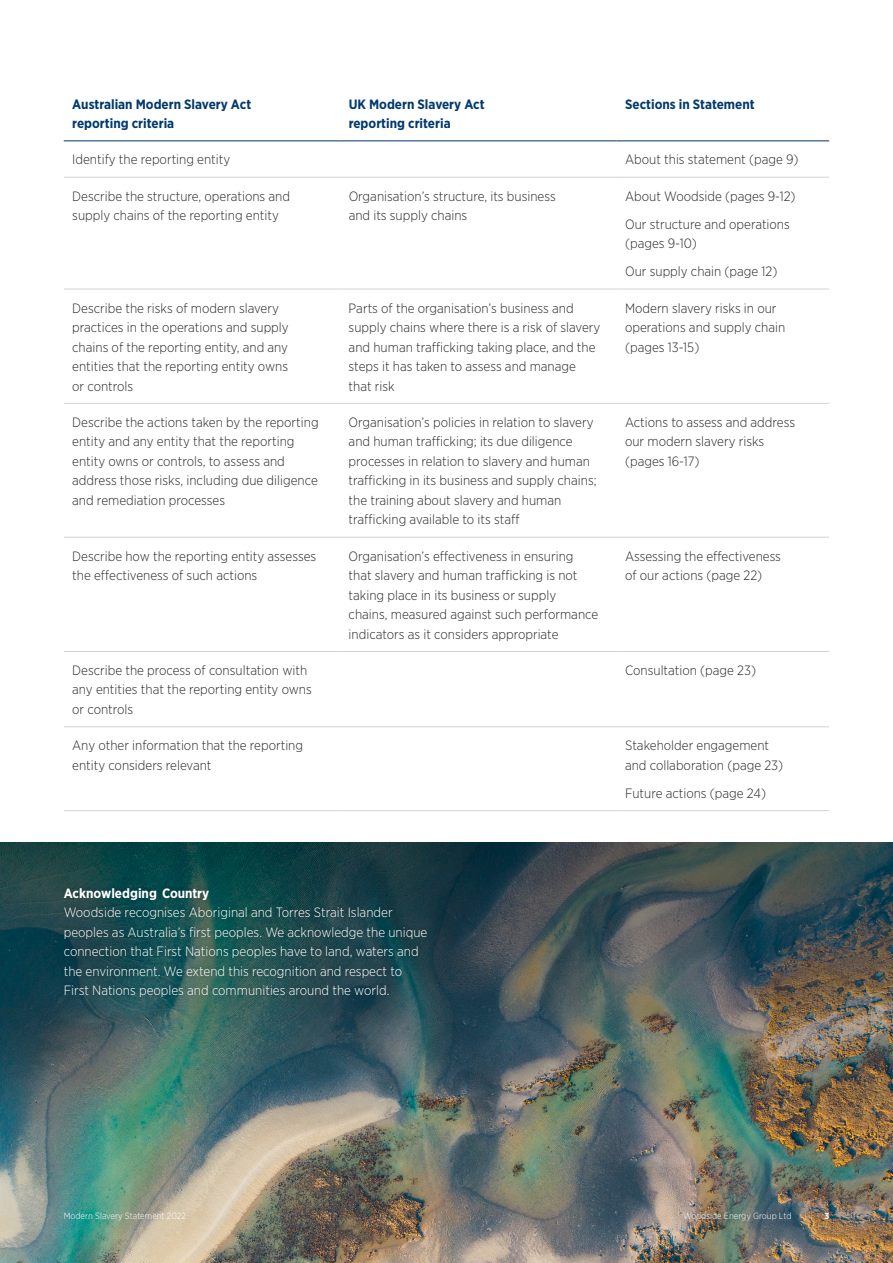
<style>
.page{position:relative;width:893px;height:1263px;background:#fff}
.page>*{position:absolute;margin:0;border:0;box-sizing:border-box;transform-origin:0 0}
.t1{font:300 13.5px/19.5px "Gotham Narrow";color:#292829}
.t2{font:300 13.5px/19.5px "Gotham Narrow";color:#fff}
.t3{font:700 13.5px/19.5px "Gotham Narrow";color:#00396e}
.t4{font:700 13.5px "Gotham Narrow";color:#fff}
.t5{font:300 9px "Gotham Narrow";color:#fff}
.t6{font:700 9px "Gotham Narrow";color:#fff}
</style>
<div class="page">
<img style="left:0;top:842px;width:893px;height:421px">
<div style="left:60px;top:883px;width:371px;height:118px;background:#000;opacity:.25"></div>
<hr style="left:64px;top:289px;width:276px;height:1px;background:#d1d3d4">
<hr style="left:340px;top:289px;width:277px;height:1px;background:#d1d3d4">
<hr style="left:617px;top:289px;width:212px;height:1px;background:#d1d3d4">
<hr style="left:64px;top:403px;width:276px;height:1px;background:#d1d3d4">
<hr style="left:340px;top:403px;width:277px;height:1px;background:#d1d3d4">
<hr style="left:617px;top:403px;width:212px;height:1px;background:#d1d3d4">
<hr style="left:64px;top:537px;width:276px;height:1px;background:#d1d3d4">
<hr style="left:340px;top:537px;width:277px;height:1px;background:#d1d3d4">
<hr style="left:617px;top:537px;width:212px;height:1px;background:#d1d3d4">
<hr style="left:64px;top:651px;width:276px;height:1px;background:#d1d3d4">
<hr style="left:340px;top:651px;width:277px;height:1px;background:#d1d3d4">
<hr style="left:617px;top:651px;width:212px;height:1px;background:#d1d3d4">
<hr style="left:64px;top:726px;width:276px;height:1px;background:#d1d3d4">
<hr style="left:340px;top:726px;width:277px;height:1px;background:#d1d3d4">
<hr style="left:617px;top:726px;width:212px;height:1px;background:#d1d3d4">
<hr style="left:617px;top:177px;width:212px;height:1px;background:#d1d3d4">
<hr style="left:617px;top:810px;width:212px;height:1px;background:#d1d3d4">
<hr style="left:64px;top:177px;width:276px;height:1px;background:#d1d3d4">
<hr style="left:340px;top:177px;width:277px;height:1px;background:#d1d3d4">
<hr style="left:64px;top:810px;width:276px;height:1px;background:#d1d3d4">
<hr style="left:340px;top:810px;width:277px;height:1px;background:#d1d3d4">
<hr style="left:64px;top:140px;width:276px;height:1px;background:#003369">
<hr style="left:340px;top:140px;width:277px;height:1px;background:#003369">
<hr style="left:617px;top:140px;width:212px;height:1px;background:#003369">
<p class="t3" style="left:72px;top:94px;width:180px">Australian Modern Slavery Act reporting criteria</p>
<p class="t3" style="left:349px;top:94px;width:137px">UK Modern Slavery Act reporting criteria</p>
<p class="t3" style="left:625px;top:94px;width:131px">Sections in Statement</p>
<p class="t1" style="left:72px;top:150px;width:159px">Identify the reporting entity</p>
<p class="t1" style="left:625px;top:150px;width:175px">About this statement (page 9)</p>
<p class="t1" style="left:72px;top:186px;width:219px">Describe the structure, operations and supply chains of the reporting entity</p>
<p class="t1" style="left:349px;top:186px;width:209px">Organisation’s structure, its business and its supply chains</p>
<p class="t1" style="left:625px;top:182px;width:172px;line-height:28px">About Woodside (pages 9-12)<br>Our structure and operations</p>
<p class="t1" style="left:625px;top:229px;width:154px;line-height:28px">(pages 9-10)<br>Our supply chain (page 12)</p>
<p class="t1" style="left:72px;top:298px;width:218px">Describe the risks of modern slavery practices in the operations and supply chains of the reporting entity, and any entities that the reporting entity owns or controls</p>
<p class="t1" style="left:349px;top:298px;width:253px">Parts of the organisation’s business and supply chains where there is a risk of slavery and human trafficking taking place, and the steps it has taken to assess and manage that risk</p>
<p class="t1" style="left:625px;top:298px;width:162px">Modern slavery risks in our operations and supply chain (pages 13-15)</p>
<p class="t1" style="left:72px;top:412px;width:248px">Describe the actions taken by the reporting entity and any entity that the reporting entity owns or controls, to assess and address those risks, including due diligence and remediation processes</p>
<p class="t1" style="left:349px;top:412px;width:249px">Organisation’s policies in relation to slavery and human trafficking; its due diligence processes in relation to slavery and human trafficking in its business and supply chains; the training about slavery and human trafficking available to its staff</p>
<p class="t1" style="left:625px;top:412px;width:172px">Actions to assess and address our modern slavery risks (pages 16-17)</p>
<p class="t1" style="left:72px;top:546px;width:246px">Describe how the reporting entity assesses the effectiveness of such actions</p>
<p class="t1" style="left:349px;top:546px;width:251px">Organisation’s effectiveness in ensuring that slavery and human trafficking is not taking place in its business or supply chains, measured against such performance indicators as it considers appropriate</p>
<p class="t1" style="left:625px;top:546px;width:157px">Assessing the effectiveness of our actions (page 22)</p>
<p class="t1" style="left:72px;top:660px;width:241px">Describe the process of consultation with any entities that the reporting entity owns or controls</p>
<p class="t1" style="left:625px;top:660px;width:133px">Consultation (page 23)</p>
<p class="t1" style="left:72px;top:735px;width:232px">Any other information that the reporting entity considers relevant</p>
<p class="t1" style="left:625px;top:735px;width:160px">Stakeholder engagement and collaboration (page 23)</p>
<p class="t1" style="left:625px;top:783px;width:143px">Future actions (page 24)</p>
<p class="t4" style="left:64px;top:884px;width:147px">Acknowledging Country</p>
<p class="t2" style="left:64px;top:902px;width:365px">Woodside recognises Aboriginal and Torres Strait Islander peoples as Australia’s first peoples. We acknowledge the unique connection that First Nations peoples have to land, waters and the environment. We extend this recognition and respect to First Nations peoples and communities around the world.</p>
<p class="t5" style="left:64px;top:1210px;width:124px">Modern Slavery Statement 2022</p>
<p class="t5" style="left:683px;top:1210px;width:110px">Woodside Energy Group Ltd</p>
<p class="t5" style="left:804px;top:1210px;width:4px">|</p>
<p class="t6" style="left:824px;top:1210px;width:6px">3</p>
</div>
